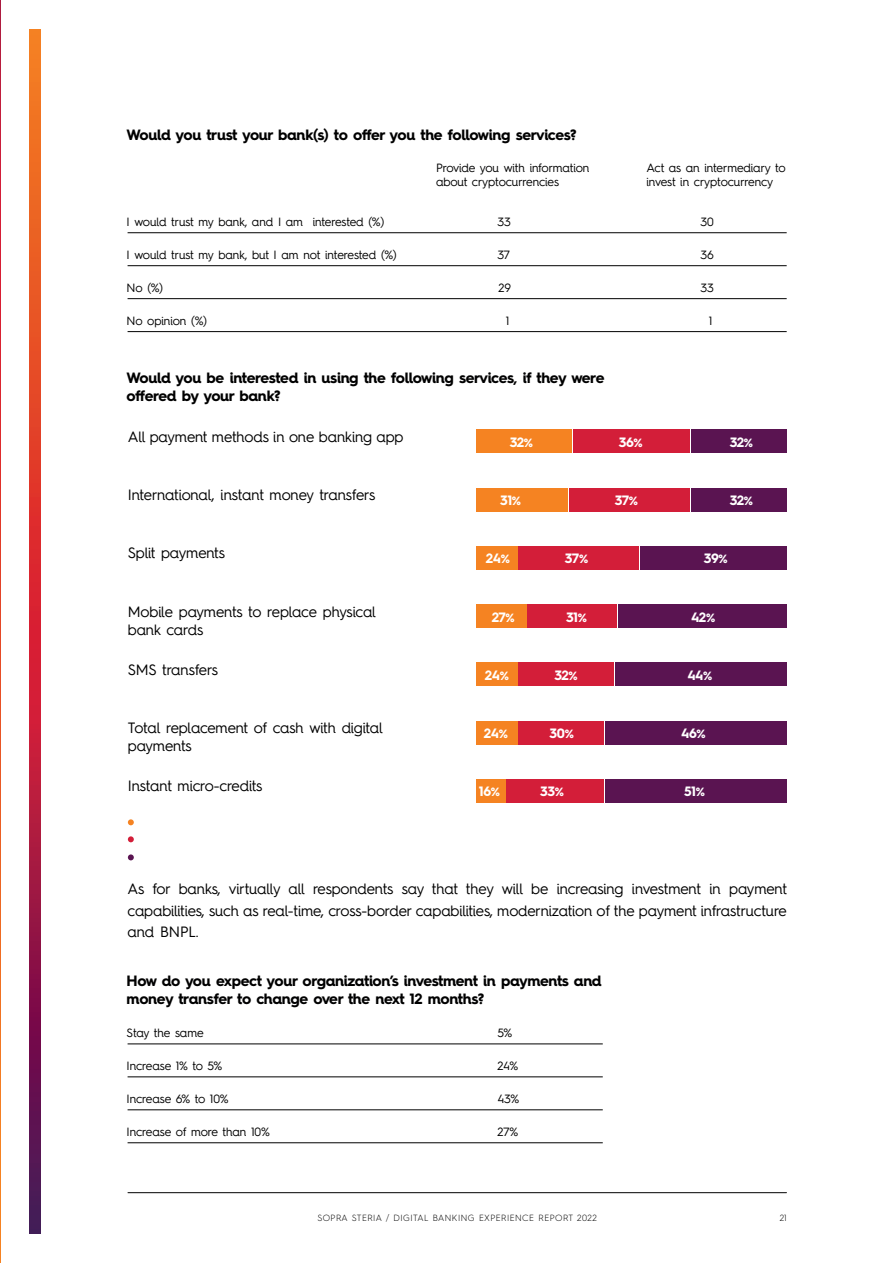
<style>
.page{position:relative;width:893px;height:1263px;background:#fff}
.page>*{position:absolute;margin:0;border:0;box-sizing:border-box;transform-origin:0 0}
.t1{font:15px/18px "Hurme Geometric Sans 4";letter-spacing:-.01em;color:#000001}
.t2{font:700 15px/18px "Hurme Geometric Sans 4";letter-spacing:-.025em;color:#000001}
.t3{font:700 13.65px "Hurme Geometric Sans 4";letter-spacing:-.045em;color:#fff}
.t4{font:12px/14.4px "Hurme Geometric Sans 4";letter-spacing:-.01em;color:#000001}
.t5{font:300 9px "Hurme Geometric Sans 4";letter-spacing:.05em;color:#000001}
.s1{font-size:12px}
</style>
<div class="page">
<hr style="left:128px;top:1192px;width:658px;height:1px;background:#000001">
<svg style="left:0;top:0;width:1px;height:1263px"></svg>
<svg style="left:29px;top:30px;width:12px;height:1203px;background:#bc3336"></svg>
<hr style="left:128px;top:232px;width:659px;height:1px;background:#000001">
<hr style="left:128px;top:1044px;width:475px;height:1px;background:#000001">
<hr style="left:128px;top:265px;width:659px;height:1px;background:#000001">
<hr style="left:128px;top:1076px;width:475px;height:1px;background:#000001">
<hr style="left:128px;top:298px;width:659px;height:1px;background:#000001">
<hr style="left:128px;top:1109px;width:475px;height:1px;background:#000001">
<hr style="left:128px;top:331px;width:659px;height:1px;background:#000001">
<hr style="left:128px;top:1142px;width:475px;height:1px;background:#000001">
<div style="left:691px;top:430px;width:95px;height:23px;background:#5a1451"></div>
<div style="left:573px;top:430px;width:117px;height:23px;background:#d31e39"></div>
<div style="left:476px;top:430px;width:96px;height:23px;background:#f58322"></div>
<div style="left:691px;top:488px;width:95px;height:23px;background:#5a1451"></div>
<div style="left:569px;top:488px;width:121px;height:23px;background:#d31e39"></div>
<div style="left:476px;top:488px;width:92px;height:23px;background:#f58322"></div>
<div style="left:640px;top:546px;width:146px;height:24px;background:#5a1451"></div>
<div style="left:518px;top:546px;width:121px;height:24px;background:#d31e39"></div>
<div style="left:476px;top:546px;width:41px;height:24px;background:#f58322"></div>
<div style="left:618px;top:604px;width:168px;height:24px;background:#5a1451"></div>
<div style="left:527px;top:604px;width:90px;height:24px;background:#d31e39"></div>
<div style="left:476px;top:604px;width:50px;height:24px;background:#f58322"></div>
<div style="left:615px;top:663px;width:171px;height:23px;background:#5a1451"></div>
<div style="left:518px;top:663px;width:96px;height:23px;background:#d31e39"></div>
<div style="left:476px;top:663px;width:41px;height:23px;background:#f58322"></div>
<div style="left:605px;top:721px;width:181px;height:23px;background:#5a1451"></div>
<div style="left:518px;top:721px;width:86px;height:23px;background:#d31e39"></div>
<div style="left:476px;top:721px;width:41px;height:23px;background:#f58322"></div>
<div style="left:605px;top:779px;width:181px;height:24px;background:#5a1451"></div>
<div style="left:506px;top:779px;width:98px;height:24px;background:#d31e39"></div>
<div style="left:476px;top:779px;width:29px;height:24px;background:#f58322"></div>
<svg style="left:128px;top:819px;width:6px;height:6px"></svg>
<svg style="left:128px;top:836px;width:6px;height:6px"></svg>
<svg style="left:128px;top:854px;width:6px;height:6px"></svg>
<p class="t2" style="left:127px;top:125px;width:452px">Would you trust your bank(s) to offer you the following services?</p>
<p class="t4" style="left:436px;top:160px;width:155px">Provide you with information about cryptocurrencies</p>
<p class="t4" style="left:127px;top:214px;width:259px">I would trust my bank, and I am interested (%)</p>
<p class="t4" style="left:497px;top:214px;width:15px">33</p>
<p class="t4" style="left:127px;top:247px;width:272px">I would trust my bank, but I am not interested (%)</p>
<p class="t4" style="left:497px;top:247px;width:14px">37</p>
<p class="t4" style="left:127px;top:280px;width:38px">No (%)</p>
<p class="t4" style="left:498px;top:280px;width:14px">29</p>
<p class="t4" style="left:646px;top:160px;width:141px">Act as an intermediary to invest in cryptocurrency</p>
<p class="t4" style="left:700px;top:214px;width:15px">30</p>
<p class="t4" style="left:700px;top:247px;width:15px">36</p>
<p class="t4" style="left:700px;top:280px;width:15px">33</p>
<p class="t4" style="left:127px;top:313px;width:82px">No opinion (%)</p>
<p class="t4" style="left:709px;top:313px;width:5px">1</p>
<p class="t4" style="left:506px;top:313px;width:5px">1</p>
<p class="t2" style="left:127px;top:369px;width:479px">Would you be interested in using the following services, if they were offered by your bank?</p>
<p class="t1" style="left:128px;top:427px;width:277px">All payment methods in one banking app</p>
<p class="t3" style="left:510px;top:433px;width:25px">32<span class="s1">%</span></p>
<p class="t3" style="left:619px;top:433px;width:25px">36<span class="s1">%</span></p>
<p class="t3" style="left:730px;top:433px;width:25px">32<span class="s1">%</span></p>
<p class="t1" style="left:128px;top:485px;width:249px">International, instant money transfers</p>
<p class="t1" style="left:128px;top:544px;width:99px">Split payments</p>
<p class="t1" style="left:128px;top:602px;width:250px">Mobile payments to replace physical bank cards</p>
<p class="t1" style="left:128px;top:660px;width:92px">SMS transfers</p>
<p class="t1" style="left:128px;top:718px;width:257px">Total replacement of cash with digital payments</p>
<p class="t1" style="left:128px;top:776px;width:136px">Instant micro-credits</p>
<p class="t3" style="left:500px;top:491px;width:22px">31<span class="s1">%</span></p>
<p class="t3" style="left:615px;top:491px;width:25px">37<span class="s1">%</span></p>
<p class="t3" style="left:730px;top:491px;width:25px">32<span class="s1">%</span></p>
<p class="t3" style="left:486px;top:549px;width:26px">24<span class="s1">%</span></p>
<p class="t3" style="left:565px;top:549px;width:25px">37<span class="s1">%</span></p>
<p class="t3" style="left:704px;top:549px;width:25px">39<span class="s1">%</span></p>
<p class="t3" style="left:492px;top:607px;width:24px">27<span class="s1">%</span></p>
<p class="t3" style="left:566px;top:607px;width:22px">31<span class="s1">%</span></p>
<p class="t3" style="left:691px;top:607px;width:26px">42<span class="s1">%</span></p>
<p class="t3" style="left:485px;top:665px;width:26px">24<span class="s1">%</span></p>
<p class="t3" style="left:554px;top:665px;width:25px">32<span class="s1">%</span></p>
<p class="t3" style="left:687px;top:665px;width:27px">44<span class="s1">%</span></p>
<p class="t3" style="left:484px;top:724px;width:26px">24<span class="s1">%</span></p>
<p class="t3" style="left:549px;top:724px;width:26px">30<span class="s1">%</span></p>
<p class="t3" style="left:681px;top:724px;width:26px">46<span class="s1">%</span></p>
<p class="t3" style="left:479px;top:782px;width:23px">16<span class="s1">%</span></p>
<p class="t3" style="left:540px;top:782px;width:25px">33<span class="s1">%</span></p>
<p class="t3" style="left:684px;top:782px;width:22px">51<span class="s1">%</span></p>
<p class="t1" style="left:128px;top:878px;width:661px;line-height:21.6px;text-align:justify">As for banks, virtually all respondents say that they will be increasing investment in payment capabilities, such as real-time, cross-border capabilities, modernization of the payment infrastructure and BNPL.</p>
<p class="t2" style="left:127px;top:971px;width:477px">How do you expect your organization’s investment in payments and money transfer to change over the next 12 months?</p>
<p class="t4" style="left:127px;top:1025px;width:78px">Stay the same</p>
<p class="t4" style="left:497px;top:1025px;width:16px">5%</p>
<p class="t4" style="left:127px;top:1058px;width:97px">Increase 1% to 5%</p>
<p class="t4" style="left:497px;top:1058px;width:22px">24%</p>
<p class="t4" style="left:127px;top:1091px;width:104px">Increase 6% to 10%</p>
<p class="t4" style="left:497px;top:1091px;width:23px">43%</p>
<p class="t4" style="left:127px;top:1124px;width:145px">Increase of more than 10%</p>
<p class="t4" style="left:497px;top:1124px;width:22px">27%</p>
<p class="t5" style="left:307px;top:1212px;width:302px">SOPRA STERIA / 07 CONVICTIONS FOR THE FUTURE OF BANKING</p>
<p class="t5" style="left:317px;top:1212px;width:281px">SOPRA STERIA / DIGITAL BANKING EXPERIENCE REPORT 2022</p>
<p class="t5" style="left:780px;top:1212px;width:9px">21</p>
</div>
